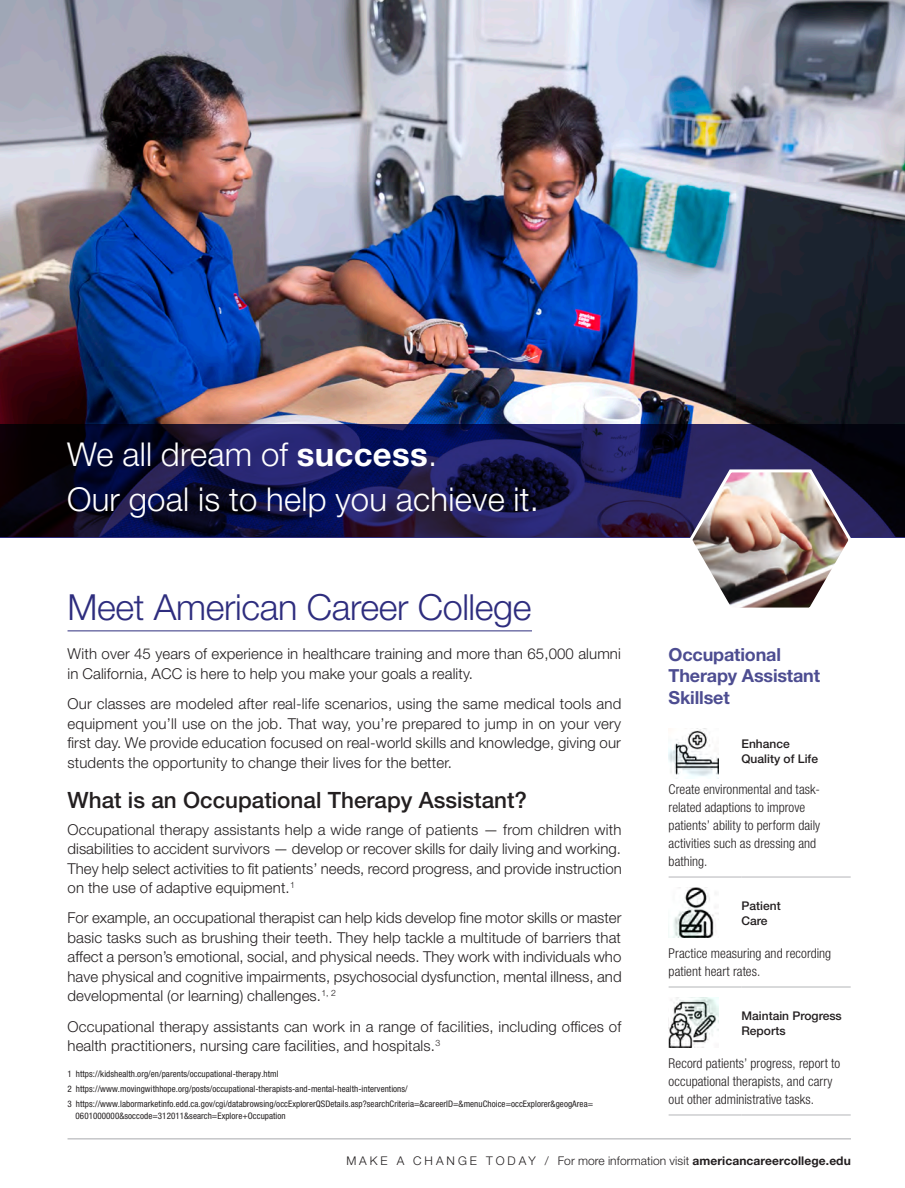
<style>
.page{position:relative;width:905px;height:1188px;background:#fff}
.page>*{position:absolute;margin:0;border:0;box-sizing:border-box;transform-origin:0 0}
.Headline{font:300 36px "Helvetica Neue LT Std";letter-spacing:-.01em;color:#2e2d7e}
.Pull_Quote{font:300 32.85px/45px "Helvetica Neue LT Std";letter-spacing:.01em;color:#fff}
.Subs{font:500 22.5px "Helvetica Neue LT Std";color:#231f20}
.sidebar_head{font:700 18px/21.6px "Helvetica Neue LT Std";letter-spacing:-.01em;color:#4d4d91}
.body_copy{font:300 15px/19.5px "Helvetica Neue LT Std";letter-spacing:.01em;color:#231f20;text-align:justify}
.Sidebar_copy{font:300 condensed 13.5px/18px "Helvetica Neue LT Std";letter-spacing:.005em;color:#231f20}
.body_copy-2{font:300 12px "Helvetica Neue LT Std";letter-spacing:.01em;color:#231f20}
.skilset_copy{font:500 12px/15px "Helvetica Neue LT Std";color:#231f20}
.Footnotes{font:condensed 9px/12px "Helvetica Neue LT Std";letter-spacing:.005em;color:#231f20}
.s1{font-weight:700}
</style>
<div class="page">
<hr style="left:68px;top:1138px;width:782px;height:1px;background:#a8a9ad">
<img style="left:0;top:0;width:904px;height:424px">
<hr style="left:68px;top:631px;width:464px;height:1px;background:#2e2d7e">
<svg style="left:0;top:424px;width:904px;height:114px;background:#151442"></svg>
<img style="left:687px;top:468px;width:167px;height:140px">
<hr style="left:668px;top:987px;width:73px;height:1px;background:#b4b5b8">
<hr style="left:741px;top:987px;width:109px;height:1px;background:#b4b5b8">
<hr style="left:668px;top:877px;width:73px;height:1px;background:#b4b5b8">
<hr style="left:741px;top:877px;width:109px;height:1px;background:#b4b5b8">
<hr style="left:668px;top:1115px;width:73px;height:1px;background:#b4b5b8">
<hr style="left:741px;top:1115px;width:109px;height:1px;background:#b4b5b8">
<img style="left:668px;top:728px;width:50px;height:50px">
<img style="left:668px;top:888px;width:50px;height:50px">
<img style="left:668px;top:998px;width:50px;height:50px">
<p class="Pull_Quote" style="left:67px;top:432px;width:473px">We all dream of <span class="s1">success</span>.<br>Our goal is to help you achieve it.</p>
<p class="Headline" style="left:68px;top:585px;width:465px">Meet American Career College</p>
<p class="body_copy" style="left:68px;top:644px;width:555px">With over 45 years of experience in healthcare training and more than 65,000 alumni in California, ACC is here to help you make your goals a reality.</p>
<p class="body_copy" style="left:68px;top:694px;width:555px">Our classes are modeled after real-life scenarios, using the same medical tools and equipment you’ll use on the job. That way, you’re prepared to jump in on your very first day. We provide education focused on real-world skills and knowledge, giving our students the opportunity to change their lives for the better.</p>
<p class="Subs" style="left:68px;top:787px;width:461px">What is an Occupational Therapy Assistant?</p>
<p class="body_copy" style="left:68px;top:819px;width:555px">Occupational therapy assistants help a wide range of patients — from children with disabilities to accident survivors — develop or recover skills for daily living and working.<br>They help select activities to fit patients’ needs, record progress, and provide instruction on the use of adaptive equipment.<sup>1</sup></p>
<p class="body_copy" style="left:68px;top:908px;width:555px">For example, an occupational therapist can help kids develop fine motor skills or master basic tasks such as brushing their teeth. They help tackle a multitude of barriers that affect a person’s emotional, social, and physical needs. They work with individuals who have physical and cognitive impairments, psychosocial dysfunction, mental illness, and developmental (or learning) challenges.<sup>1,</sup> <sup>2</sup></p>
<p class="body_copy" style="left:68px;top:1016px;width:555px">Occupational therapy assistants can work in a range of facilities, including offices of health practitioners, nursing care facilities, and hospitals.<sup>3</sup></p>
<p class="Footnotes" style="left:68px;top:1067px;width:212px">1 https://kidshealth.org/en/parents/occupational-therapy.html</p>
<p class="Footnotes" style="left:68px;top:1083px;width:342px">2 https://www.movingwithhope.org/posts/occupational-therapists-and-mental-health-interventions/</p>
<p class="Footnotes" style="left:76px;top:1098px;width:519px;text-indent:-8px">3 https://www.labormarketinfo.edd.ca.gov/cgi/databrowsing/occExplorerQSDetails.asp?searchCriteria=&amp;careerID=&amp;menuChoice=occExplorer&amp;geogArea=<br>0601000000&amp;soccode=312011&amp;search=Explore+Occupation</p>
<p class="sidebar_head" style="left:668px;top:643px;width:153px">Occupational<br>Therapy Assistant<br>Skillset</p>
<p class="skilset_copy" style="left:741px;top:736px;width:78px">Enhance<br>Quality of Life</p>
<p class="Sidebar_copy" style="left:668px;top:780px;width:153px">Create environmental and task&shy;related adaptions to improve patients’ ability to perform daily activities such as dressing and bathing.</p>
<p class="skilset_copy" style="left:741px;top:898px;width:41px">Patient<br>Care</p>
<p class="Sidebar_copy" style="left:668px;top:944px;width:164px">Practice measuring and recording patient heart rates.</p>
<p class="skilset_copy" style="left:741px;top:1008px;width:102px">Maintain Progress<br>Reports</p>
<p class="Sidebar_copy" style="left:668px;top:1054px;width:173px">Record patients’ progress, report to occupational therapists, and carry out other administrative tasks.</p>
<p class="body_copy-2" style="left:346px;top:1154px;width:506px">M A K E A C H A N G E T O D A Y / For more information visit <span class="s1">americancareercollege.edu</span></p>
</div>
